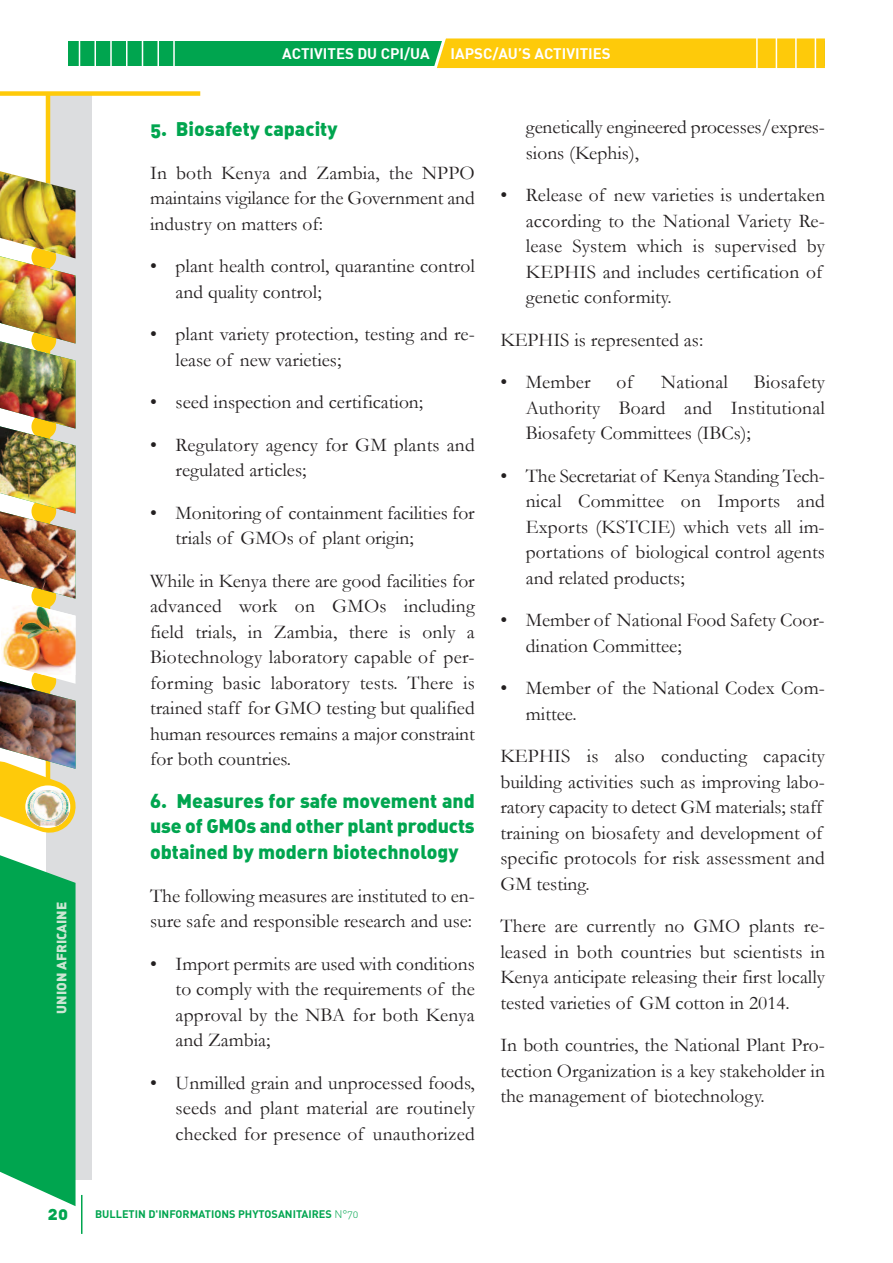
<style>
.page{position:relative;width:893px;height:1263px;background:#fff}
.page>*{position:absolute;margin:0;border:0;box-sizing:border-box;transform-origin:0 0}
.t1{font:19.5px/25.5px "Garamond";color:#231f20}
.t2{font:19.5px/25.5px "DIN Black Alternate";color:#00a54f;text-align:justify}
.t3{font:18px "DIN Black Alternate";color:#00a54f}
.t4{font:15px "DIN Bold";color:#fff}
.t5{font:13.5px "DIN Black Alternate";color:#cbe6d3}
.t6{font:10.95px "DIN Bold Alternate";color:#00a54f}
.s1{font-family:"DIN Light Alternate"}
</style>
<div class="page">
<div style="left:46px;top:92px;width:45px;height:1087px;background:#dcdddf"></div>
<hr style="left:46px;top:92px;width:4px;height:721px;background:#feca0a">
<hr style="left:81px;top:1195px;width:1px;height:39px;background:#00a54f">
<div style="left:0;top:91px;width:200px;height:5px;background:#feca0a"></div>
<svg style="left:0;top:855px;width:76px;height:351px;background:#15ac5d"></svg>
<img style="left:0;top:169px;width:76px;height:664px">
<img style="left:0;top:171px;width:76px;height:87px">
<div style="left:68px;top:41px;width:757px;height:25px;background:#00a54f"></div>
<hr style="left:79px;top:28px;width:1px;height:44px;background:#fff">
<hr style="left:94px;top:28px;width:2px;height:44px;background:#fff">
<hr style="left:110px;top:28px;width:2px;height:44px;background:#fff">
<hr style="left:126px;top:28px;width:1px;height:44px;background:#fff">
<hr style="left:142px;top:28px;width:1px;height:44px;background:#fff">
<hr style="left:157px;top:28px;width:2px;height:44px;background:#fff">
<hr style="left:173px;top:28px;width:2px;height:44px;background:#fff">
<svg style="left:434px;top:38px;width:391px;height:30px;background:#fbcb14"></svg>
<p class="t5" style="left:54px;top:1013px;width:113px;rotate:-90deg">UNION AFRICAINE</p>
<p class="t3" style="left:48px;top:1203px;width:22px">20</p>
<p class="t4" style="left:282px;top:43px;width:149px">ACTIVITES DU CPI/UA</p>
<p class="t4" style="left:451px;top:43px;width:162px">IAPSC/AU’S ACTIVITIES</p>
<p class="t2" style="left:150px;top:117px;width:189px">5. Biosafety capacity</p>
<p class="t1" style="left:150px;top:160px;width:326px;text-align:justify">In both Kenya and Zambia, the NPPO maintains vigilance for the Government and industry on matters of:</p>
<p class="t1" style="left:176px;top:254px;width:301px;text-indent:-26px">• plant health control, quarantine control and quality control;</p>
<p class="t1" style="left:176px;top:322px;width:301px;text-indent:-26px">• plant variety protection, testing and re&shy;lease of new varieties;</p>
<p class="t1" style="left:150px;top:390px;width:275px">• seed inspection and certification;</p>
<p class="t1" style="left:176px;top:432px;width:301px;text-indent:-26px">• Regulatory agency for GM plants and regulated articles;</p>
<p class="t1" style="left:176px;top:500px;width:301px;text-indent:-26px">• Monitoring of containment facilities for trials of GMOs of plant origin;</p>
<p class="t1" style="left:150px;top:568px;width:326px;text-align:justify">While in Kenya there are good facilities for advanced work on GMOs including field trials, in Zambia, there is only a Biotechnology laboratory capable of per&shy;forming basic laboratory tests. There is trained staff for GMO testing but qualified human resources remains a major constraint for both countries.</p>
<p class="t2" style="left:150px;top:788px;width:326px">6. Measures for safe movement and use of GMOs and other plant products obtained by modern biotechnology</p>
<p class="t1" style="left:150px;top:883px;width:326px">The following measures are instituted to en&shy;sure safe and responsible research and use:</p>
<p class="t1" style="left:176px;top:951px;width:301px;text-align:justify;text-indent:-26px">• Import permits are used with conditions to comply with the requirements of the approval by the NBA for both Kenya and Zambia;</p>
<p class="t1" style="left:176px;top:1070px;width:301px;text-align:justify;text-indent:-26px">• Unmilled grain and unprocessed foods, seeds and plant material are routinely checked for presence of unauthorized</p>
<p class="t1" style="left:526px;top:115px;width:301px">genetically engineered processes/expres&shy;sions (Kephis),</p>
<p class="t1" style="left:526px;top:183px;width:301px;text-indent:-26px">• Release of new varieties is undertaken according to the National Variety Re&shy;lease System which is supervised by KEPHIS and includes certification of genetic conformity.</p>
<p class="t1" style="left:500px;top:327px;width:204px">KEPHIS is represented as:</p>
<p class="t1" style="left:500px;top:370px;width:92px">• Member</p>
<p class="t1" style="left:616px;top:370px;width:18px">of</p>
<p class="t1" style="left:661px;top:370px;width:68px">National</p>
<p class="t1" style="left:526px;top:370px;width:301px;text-align:justify;text-indent:228px">Biosafety Authority Board and Institutional Biosafety Committees (IBCs);</p>
<p class="t1" style="left:526px;top:463px;width:301px;text-align:justify;text-indent:-26px">• The Secretariat of Kenya Standing Tech&shy;nical Committee on Imports and Exports (KSTCIE) which vets all im&shy;portations of biological control agents and related products;</p>
<p class="t1" style="left:526px;top:608px;width:300px;text-indent:-26px">• Member of National Food Safety Coor&shy;dination Committee;</p>
<p class="t1" style="left:526px;top:676px;width:301px;text-indent:-26px">• Member of the National Codex Com&shy;mittee.</p>
<p class="t1" style="left:500px;top:744px;width:326px">KEPHIS is also conducting capacity building activities such as improving labo&shy;ratory capacity to detect GM materials; staff training on biosafety and development of specific protocols for risk assessment and GM testing.</p>
<p class="t1" style="left:500px;top:914px;width:326px;text-align:justify">There are currently no GMO plants re&shy;leased in both countries but scientists in Kenya anticipate releasing their first locally tested varieties of GM cotton in 2014.</p>
<p class="t1" style="left:500px;top:1033px;width:326px;text-align:justify">In both countries, the National Plant Pro&shy;tection Organization is a key stakeholder in the management of biotechnology.</p>
<p class="t6" style="left:95px;top:1208px;width:265px">BULLETIN D'INFORMATIONS PHYTOSANITAIRES <span class="s1">N°70</span></p>
</div>
